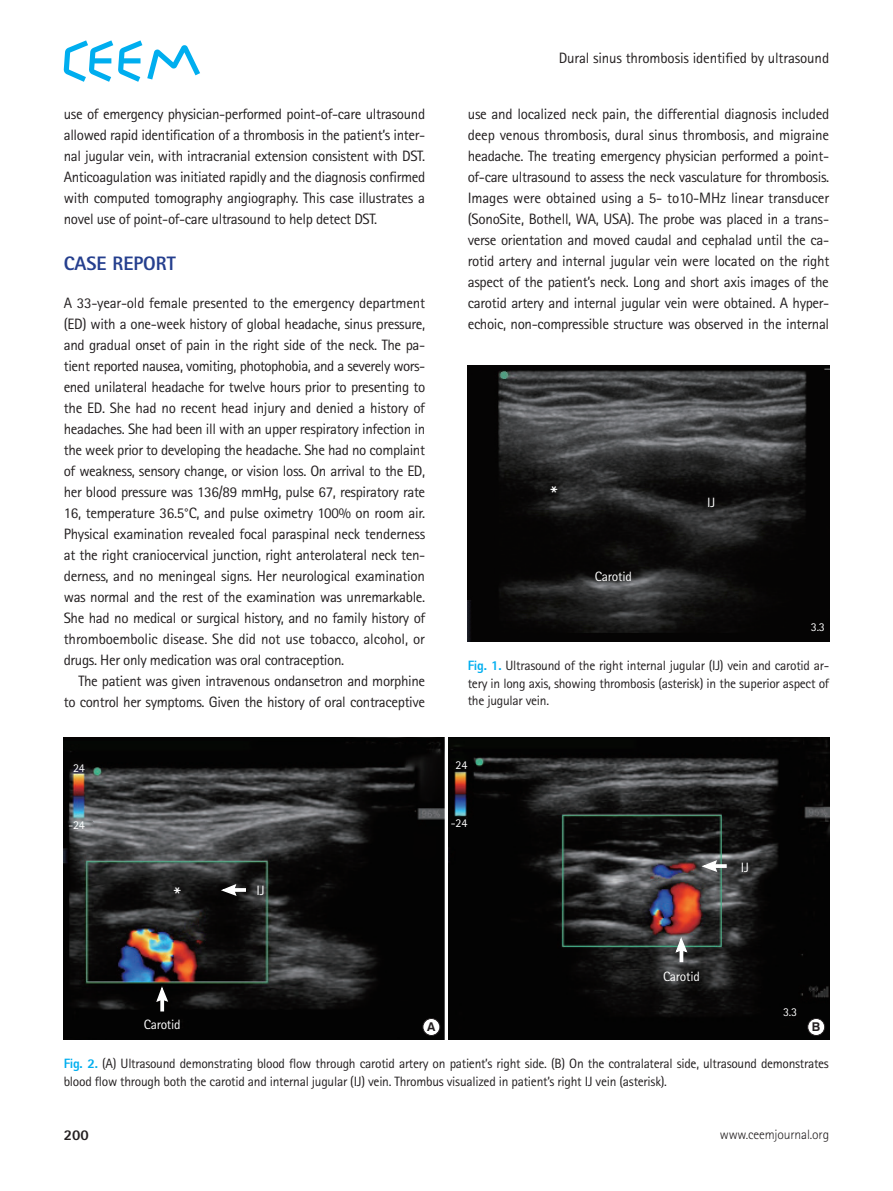
<style>
.page{position:relative;width:893px;height:1191px;background:#fff}
.page>*{position:absolute;margin:0;border:0;box-sizing:border-box;transform-origin:0 0}
.그림지문{font:22.5px "Rotis Sans Serif Std";color:#fff}
.본문대제목{font:800 19.5px "Rotis Sans Serif Std";color:#253f8e}
.본문{font:15px/21px "Rotis Sans Serif Std";letter-spacing:-.025em;color:#231f20;text-align:justify}
.t1{font:800 15px "Rotis Sans Serif Std";color:#231f20}
.표제목그림캡션{font:13.5px/17.5px "Rotis Sans Serif Std";letter-spacing:-.02em;color:#231f20;text-align:justify}
.그림지문-2{font:13.5px "Rotis Sans Serif Std";letter-spacing:-.02em;color:#fff}
.t2{font:300 13.5px "Rotis Sans Serif Std";letter-spacing:-.01em;color:#231f20}
.t3{font:700 12.15px "Swiss 721 BT";color:#231f20}
.그림지문-3{font:12px "Rotis Sans Serif Std";letter-spacing:-.02em;color:#fff}
.s1{font-weight:800;color:#00aeef}
</style>
<div class="page">
<svg style="left:64px;top:40px;width:136px;height:42px"></svg>
<img style="left:468px;top:365px;width:361px;height:276px">
<img style="left:64px;top:738px;width:380px;height:302px">
<img style="left:449px;top:738px;width:380px;height:302px">
<div style="left:423px;top:1018px;width:17px;height:17px;background:#fff;border-radius:50%"></div>
<div style="left:423px;top:1018px;width:17px;height:17px;border:1px solid #231f20;border-radius:50%"></div>
<div style="left:808px;top:1018px;width:17px;height:17px;background:#fff;border-radius:50%"></div>
<div style="left:807px;top:1018px;width:18px;height:17px;border:1px solid #231f20;border-radius:50%"></div>
<svg style="left:238px;top:888px;width:8px;height:4px"></svg>
<svg style="left:221px;top:882px;width:17px;height:15px"></svg>
<svg style="left:160px;top:1003px;width:4px;height:8px"></svg>
<svg style="left:155px;top:986px;width:15px;height:17px"></svg>
<hr style="left:680px;top:948px;width:3px;height:14px;background:#fff">
<svg style="left:674px;top:937px;width:15px;height:17px"></svg>
<svg style="left:719px;top:864px;width:8px;height:4px"></svg>
<svg style="left:702px;top:858px;width:17px;height:15px"></svg>
<p class="본문" style="left:64px;top:103px;width:363px">use of emergency physician-performed point-of-care ultrasound allowed rapid identification of a thrombosis in the patient’s inter&shy;nal jugular vein, with intracranial extension consistent with DST.<br>Anticoagulation was initiated rapidly and the diagnosis confirmed with computed tomography angiography. This case illustrates a novel use of point-of-care ultrasound to help detect DST.</p>
<p class="본문대제목" style="left:64px;top:251px;width:113px">CASE REPORT</p>
<p class="본문" style="left:64px;top:292px;width:363px">A 33-year-old female presented to the emergency department (ED) with a one-week history of global headache, sinus pressure, and gradual onset of pain in the right side of the neck. The pa&shy;tient reported nausea, vomiting, photophobia, and a severely wors&shy;ened unilateral headache for twelve hours prior to presenting to the ED. She had no recent head injury and denied a history of headaches. She had been ill with an upper respiratory infection in the week prior to developing the headache. She had no complaint of weakness, sensory change, or vision loss. On arrival to the ED, her blood pressure was 136/89 mmHg, pulse 67, respiratory rate 16, temperature 36.5°C, and pulse oximetry 100% on room air.<br>Physical examination revealed focal paraspinal neck tenderness at the right craniocervical junction, right anterolateral neck ten&shy;derness, and no meningeal signs. Her neurological examination was normal and the rest of the examination was unremarkable.<br>She had no medical or surgical history, and no family history of thromboembolic disease. She did not use tobacco, alcohol, or drugs. Her only medication was oral contraception.</p>
<p class="본문" style="left:64px;top:670px;width:363px;text-align:right">The patient was given intravenous ondansetron and morphine to control her symptoms. Given the history of oral contraceptive</p>
<p class="본문" style="left:559px;top:47px;width:272px">Dural sinus thrombosis identified by ultrasound</p>
<p class="본문" style="left:468px;top:103px;width:363px">use and localized neck pain, the differential diagnosis included deep venous thrombosis, dural sinus thrombosis, and migraine headache. The treating emergency physician performed a point&shy;of-care ultrasound to assess the neck vasculature for thrombosis.<br>Images were obtained using a 5- to10-MHz linear transducer (SonoSite, Bothell, WA, USA). The probe was placed in a trans&shy;verse orientation and moved caudal and cephalad until the ca&shy;rotid artery and internal jugular vein were located on the right aspect of the patient’s neck. Long and short axis images of the carotid artery and internal jugular vein were obtained. A hyper&shy;echoic, non-compressible structure was observed in the internal</p>
<p class="그림지문" style="left:550px;top:481px;width:9px">*</p>
<p class="그림지문-2" style="left:595px;top:568px;width:38px">Carotid</p>
<p class="그림지문-2" style="left:707px;top:494px;width:9px">IJ</p>
<p class="그림지문-3" style="left:811px;top:620px;width:15px">3.3</p>
<p class="표제목그림캡션" style="left:468px;top:656px;width:363px"><span class="s1">Fig. 1.</span> Ultrasound of the right internal jugular (IJ) vein and carotid ar&shy;tery in long axis, showing thrombosis (asterisk) in the superior aspect of the jugular vein.</p>
<p class="그림지문-3" style="left:73px;top:760px;width:13px">24</p>
<p class="그림지문-3" style="left:456px;top:758px;width:13px">24</p>
<p class="그림지문-3" style="left:68px;top:818px;width:18px">-24</p>
<p class="그림지문-3" style="left:451px;top:816px;width:18px">-24</p>
<p class="그림지문" style="left:174px;top:882px;width:9px">*</p>
<p class="그림지문-2" style="left:256px;top:882px;width:9px">IJ</p>
<p class="그림지문-2" style="left:663px;top:968px;width:38px">Carotid</p>
<p class="그림지문-2" style="left:741px;top:859px;width:9px">IJ</p>
<p class="그림지문-3" style="left:783px;top:1005px;width:15px">3.3</p>
<p class="그림지문-2" style="left:144px;top:1016px;width:38px">Carotid</p>
<p class="t3" style="left:427px;top:1019px;width:10px">A</p>
<p class="t3" style="left:812px;top:1019px;width:10px">B</p>
<p class="표제목그림캡션" style="left:64px;top:1055px;width:767px"><span class="s1">Fig. 2.</span> (A) Ultrasound demonstrating blood flow through carotid artery on patient’s right side. (B) On the contralateral side, ultrasound demonstrates blood flow through both the carotid and internal jugular (IJ) vein. Thrombus visualized in patient’s right IJ vein (asterisk).</p>
<p class="t1" style="left:64px;top:1125px;width:27px">200</p>
<p class="t2" style="left:720px;top:1126px;width:111px">www.ceemjournal.org</p>
</div>
